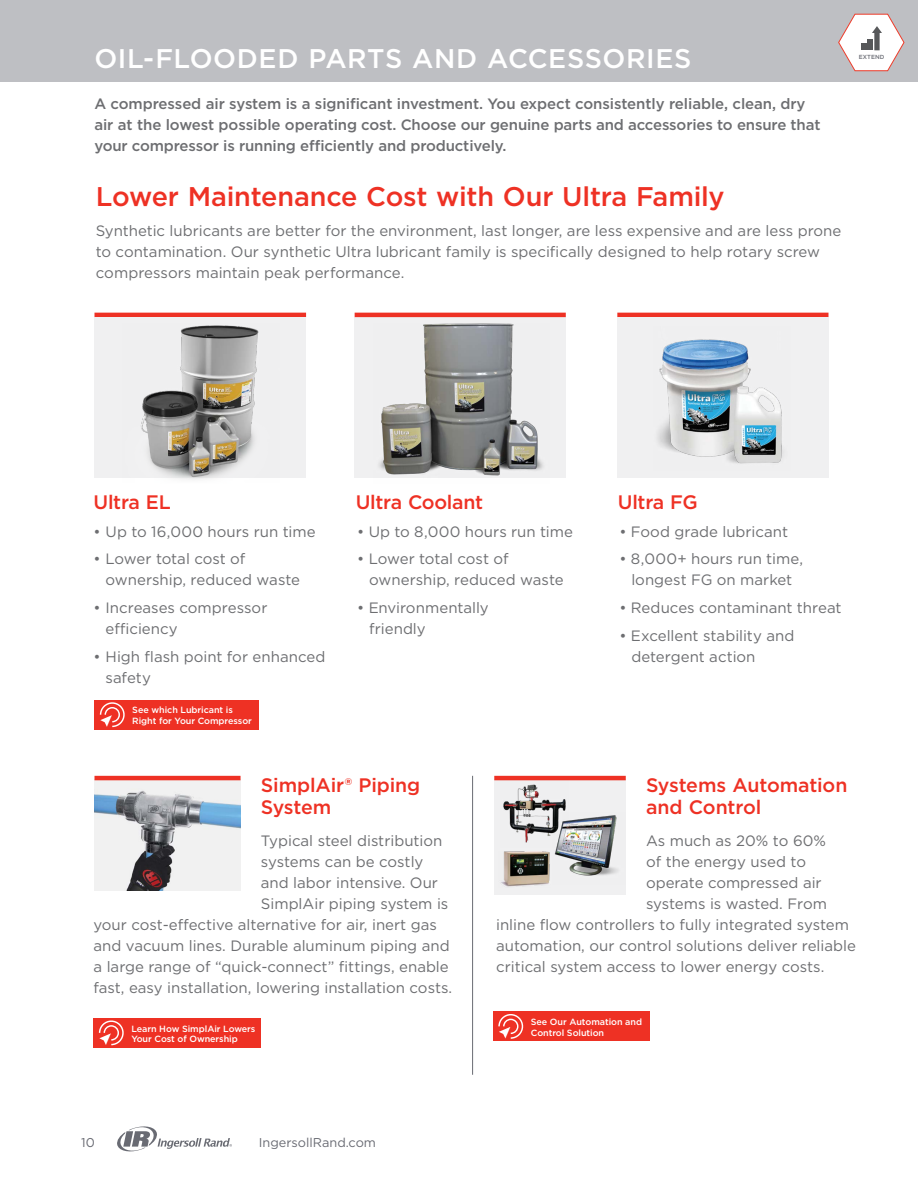
<style>
.page{position:relative;width:918px;height:1188px;background:#fff}
.page>*{position:absolute;margin:0;border:0;box-sizing:border-box;transform-origin:0 0}
.t1{font:500 27px "Gotham";letter-spacing:-.01em;color:#ee3124}
.t2{font:500 27px "Gotham";letter-spacing:.02em;color:#fff}
.t3{font:500 19.5px/22.5px "Gotham";letter-spacing:-.01em;color:#ee3124}
.t4{font:15px/21px "Gotham";color:#6d6e71}
.t5{font:500 15px/21px "Gotham";letter-spacing:-.01em;color:#6d6e71}
.t6{font:12.75px "Gotham";color:#696b73}
.t7{font:500 9px/10.5px "Gotham";letter-spacing:-.005em;color:#fff}
.t8{font:500 5.85px "Gotham";color:#6a6c74}
</style>
<div class="page">
<div style="left:0;top:0;width:918px;height:82px;background:#bebfc3"></div>
<svg style="left:117px;top:1126px;width:115px;height:26px"></svg>
<svg style="left:838px;top:13px;width:67px;height:59px"></svg>
<div style="left:868px;top:40px;width:5px;height:10px;background:#57585a"></div>
<div style="left:861px;top:43px;width:6px;height:7px;background:#57585a"></div>
<hr style="left:617px;top:313px;width:212px;height:4px;background:#ee3124">
<div style="left:617px;top:317px;width:212px;height:161px;background:#f0f0f1"></div>
<hr style="left:94px;top:313px;width:212px;height:4px;background:#ee3124">
<div style="left:94px;top:317px;width:212px;height:161px;background:#f0f0f1"></div>
<img style="left:141px;top:325px;width:118px;height:155px">
<div style="left:355px;top:317px;width:211px;height:161px;background:#f0f0f1"></div>
<hr style="left:355px;top:313px;width:211px;height:4px;background:#ee3124">
<img style="left:379px;top:324px;width:164px;height:152px">
<img style="left:657px;top:339px;width:126px;height:125px">
<div style="left:494px;top:779px;width:132px;height:116px;background:#f0f0f1"></div>
<hr style="left:494px;top:776px;width:132px;height:4px;background:#ee3124">
<img style="left:501px;top:780px;width:67px;height:63px">
<img style="left:501px;top:852px;width:49px;height:35px">
<img style="left:552px;top:813px;width:66px;height:63px">
<hr style="left:472px;top:776px;width:1px;height:299px;background:#696b73">
<img style="left:94px;top:780px;width:147px;height:111px">
<hr style="left:94px;top:776px;width:147px;height:4px;background:#ee3124">
<div style="left:94px;top:700px;width:165px;height:29px;background:#ee3124"></div>
<svg style="left:100px;top:702px;width:25px;height:25px"></svg>
<div style="left:493px;top:1012px;width:156px;height:29px;background:#ee3124"></div>
<svg style="left:498px;top:1014px;width:26px;height:25px"></svg>
<div style="left:94px;top:1018px;width:167px;height:29px;background:#ee3124"></div>
<svg style="left:99px;top:1020px;width:25px;height:25px"></svg>
<h1 class="t2" style="left:94px;top:41px;width:599px">OIL-FLOODED PARTS AND ACCESSORIES</h1>
<p class="t8" style="left:859px;top:53px;width:27px">EXTEND</p>
<p class="t5" style="left:94px;top:93px;width:728px">A compressed air system is a significant investment. You expect consistently reliable, clean, dry air at the lowest possible operating cost. Choose our genuine parts and accessories to ensure that your compressor is running efficiently and productively.</p>
<h1 class="t1" style="left:96px;top:179px;width:630px">Lower Maintenance Cost with Our Ultra Family</h1>
<p class="t4" style="left:96px;top:220px;width:747px">Synthetic lubricants are better for the environment, last longer, are less expensive and are less prone to contamination. Our synthetic Ultra lubricant family is specifically designed to help rotary screw compressors maintain peak performance.</p>
<h2 class="t3" style="left:94px;top:490px;width:79px">Ultra EL</h2>
<p class="t4" style="left:94px;top:520px;width:224px">• Up to 16,000 hours run time</p>
<p class="t4" style="left:106px;top:548px;width:196px;text-indent:-12px">• Lower total cost of ownership, reduced waste</p>
<p class="t4" style="left:106px;top:597px;width:163px;text-indent:-12px">• Increases compressor efficiency</p>
<p class="t4" style="left:106px;top:646px;width:221px;text-indent:-12px">• High flash point for enhanced safety</p>
<p class="t7" style="left:132px;top:705px;width:121px">See which Lubricant is<br>Right for Your Compressor</p>
<h2 class="t3" style="left:356px;top:490px;width:129px">Ultra Coolant</h2>
<p class="t4" style="left:357px;top:520px;width:217px">• Up to 8,000 hours run time</p>
<p class="t4" style="left:369px;top:548px;width:196px;text-indent:-12px">• Lower total cost of ownership, reduced waste</p>
<p class="t4" style="left:369px;top:597px;width:121px;text-indent:-12px">• Environmentally friendly</p>
<h2 class="t3" style="left:618px;top:490px;width:81px">Ultra FG</h2>
<p class="t4" style="left:619px;top:520px;width:170px">• Food grade lubricant</p>
<p class="t4" style="left:619px;top:548px;width:185px;text-align:center">• 8,000+ hours run time, longest FG on market</p>
<p class="t4" style="left:619px;top:597px;width:224px">• Reduces contaminant threat</p>
<p class="t4" style="left:631px;top:625px;width:165px;text-indent:-12px">• Excellent stability and detergent action</p>
<h2 class="t3" style="left:261px;top:774px;width:161px">SimplAir® Piping<br>System</h2>
<p class="t4" style="left:261px;top:830px;width:183px">Typical steel distribution</p>
<p class="t4" style="left:261px;top:851px;width:164px">systems can be costly</p>
<p class="t4" style="left:261px;top:872px;width:179px">and labor intensive. Our</p>
<p class="t4" style="left:261px;top:893px;width:189px">SimplAir piping system is</p>
<p class="t4" style="left:94px;top:914px;width:345px">your cost-effective alternative for air, inert gas</p>
<p class="t4" style="left:94px;top:935px;width:358px">and vacuum lines. Durable aluminum piping and</p>
<p class="t4" style="left:94px;top:956px;width:357px">a large range of “quick-connect” fittings, enable</p>
<p class="t4" style="left:94px;top:977px;width:360px">fast, easy installation, lowering installation costs.</p>
<p class="t7" style="left:131px;top:1023px;width:126px">Learn How SimplAir Lowers<br>Your Cost of Ownership</p>
<p class="t6" style="left:81px;top:1134px;width:15px">10</p>
<p class="t6" style="left:259px;top:1134px;width:119px">IngersollRand.com</p>
<h2 class="t3" style="left:646px;top:774px;width:203px">Systems Automation and Control</h2>
<p class="t4" style="left:646px;top:830px;width:181px">As much as 20% to 60%</p>
<p class="t4" style="left:646px;top:851px;width:162px">of the energy used to</p>
<p class="t4" style="left:646px;top:872px;width:177px">operate compressed air</p>
<p class="t4" style="left:646px;top:893px;width:182px">systems is wasted. From</p>
<p class="t4" style="left:496px;top:914px;width:354px">inline flow controllers to fully integrated system</p>
<p class="t4" style="left:496px;top:935px;width:361px">automation, our control solutions deliver reliable</p>
<p class="t4" style="left:496px;top:956px;width:330px">critical system access to lower energy costs.</p>
<p class="t7" style="left:531px;top:1016px;width:113px">See Our Automation and<br>Control Solution</p>
</div>
